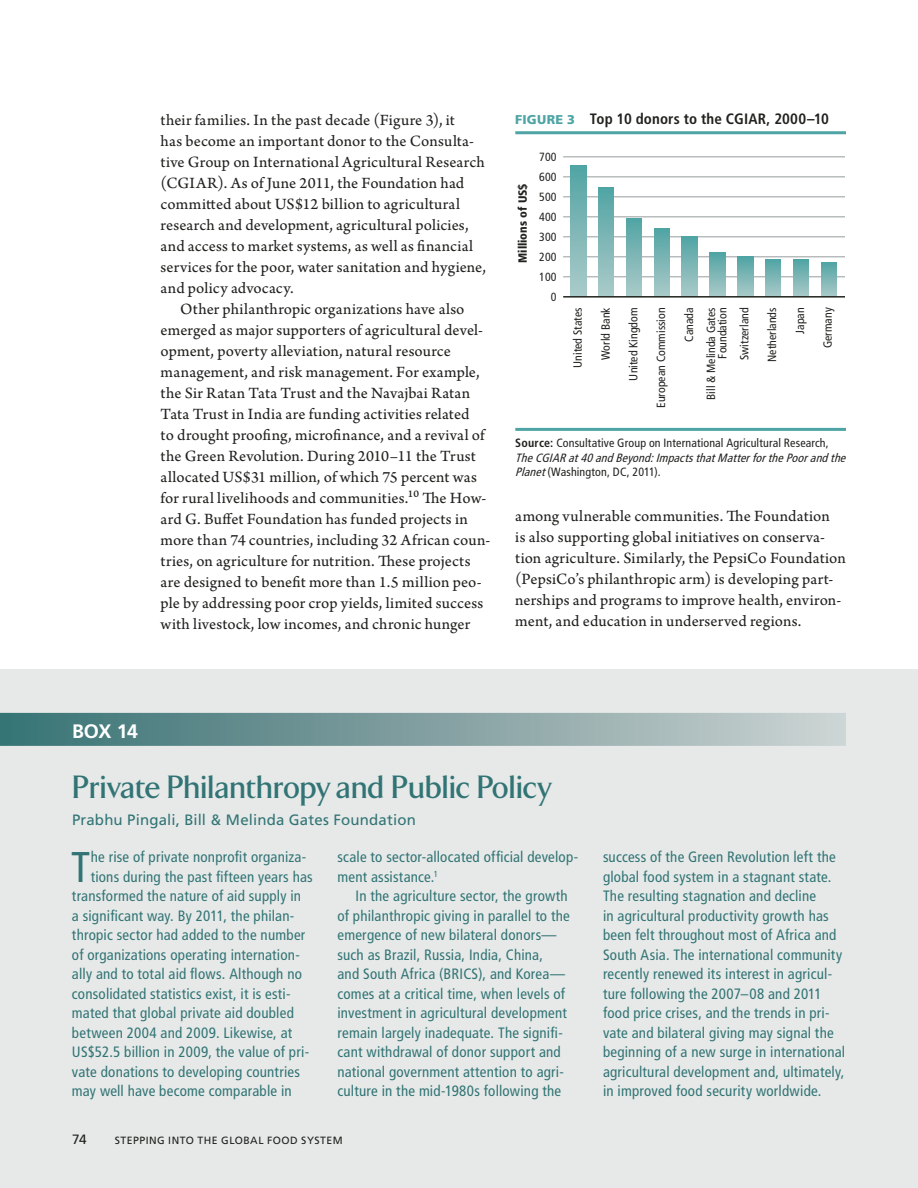
<style>
.page{position:relative;width:918px;height:1188px;background:#fff}
.page>*{position:absolute;margin:0;border:0;box-sizing:border-box;transform-origin:0 0}
.t1{font:condensed 42.9px "Frutiger LT Std";color:#327475}
.t2{font:33px "TF Arrow Demi";letter-spacing:-.005em;color:#327475}
.t3{font:700 19.5px "Frutiger LT Std";color:#fff}
.t4{font:16.5px/21px "Arno Pro Sm Text";letter-spacing:.005em;color:#20221d}
.t5{font:condensed 15px/19.5px "Frutiger LT Std";letter-spacing:.015em;color:#327475}
.t6{font:15px "Frutiger LT Std";letter-spacing:.01em;color:#327475}
.t7{font:700 condensed 15px "Frutiger LT Std";letter-spacing:.01em;color:#20221d}
.t8{font:13.5px "Frutiger LT Std";color:#20221d}
.t9{font:condensed 12px/14.2px "Frutiger LT Std";letter-spacing:.01em;color:#20221d}
.t10{font:condensed 11.85px/22.2px "Frutiger LT Std";color:#20221d;text-align:right}
.t11{font:900 condensed 11.85px "Frutiger LT Std";color:#20221d}
.t12{font:10.5px "Frutiger LT Std";letter-spacing:.05em;color:#20221d}
.s1{font-weight:900;font-stretch:normal;font-size:12.75px;color:#4ea4a4}
.s2{font-weight:700}
.s3{font-style:italic}
</style>
<div class="page">
<hr style="left:515px;top:131px;width:331px;height:3px;background:#4ea4a4">
<hr style="left:515px;top:428px;width:331px;height:3px;background:#4ea4a4">
<hr style="left:563px;top:276px;width:282px;height:1px;background:#959c9d">
<hr style="left:563px;top:256px;width:282px;height:1px;background:#959c9d">
<hr style="left:563px;top:236px;width:282px;height:1px;background:#959c9d">
<hr style="left:563px;top:216px;width:282px;height:1px;background:#959c9d">
<hr style="left:563px;top:196px;width:282px;height:1px;background:#959c9d">
<hr style="left:563px;top:176px;width:282px;height:1px;background:#959c9d">
<hr style="left:563px;top:156px;width:282px;height:1px;background:#959c9d">
<svg style="left:821px;top:262px;width:16px;height:34px"></svg>
<svg style="left:793px;top:260px;width:16px;height:36px"></svg>
<svg style="left:766px;top:259px;width:15px;height:37px"></svg>
<svg style="left:738px;top:257px;width:15px;height:39px"></svg>
<svg style="left:710px;top:253px;width:15px;height:43px"></svg>
<svg style="left:682px;top:237px;width:15px;height:59px"></svg>
<svg style="left:654px;top:229px;width:15px;height:67px"></svg>
<div style="left:626px;top:218px;width:16px;height:79px;background:linear-gradient(to bottom,#52a4a4,#accbc9)"></div>
<svg style="left:599px;top:188px;width:15px;height:108px;background:#7eb7b6"></svg>
<svg style="left:571px;top:166px;width:15px;height:130px;background:#7eb7b6"></svg>
<hr style="left:563px;top:296px;width:282px;height:2px;background:#20221d">
<div style="left:0;top:669px;width:918px;height:519px;background:#e6e9e8"></div>
<div style="left:0;top:713px;width:846px;height:33px;background:linear-gradient(to right,#377173,#ccd1d1)"></div>
<p class="t4" style="left:161px;top:110px;width:327px">their families. In the past decade (Figure 3), it<br>has become an important donor to the Consulta&shy;tive Group on International Agricultural Research (CGIAR). As of June 2011, the Foundation had committed about US$12 billion to agricultural research and development, agricultural policies, and access to market systems, as well as financial services for the poor, water sanitation and hygiene, and policy advocacy.</p>
<p class="t4" style="left:161px;top:299px;width:331px;text-indent:20px">Other philanthropic organizations have also emerged as major supporters of agricultural devel&shy;opment, poverty alleviation, natural resource management, and risk management. For example, the Sir Ratan Tata Trust and the Navajbai Ratan Tata Trust in India are funding activities related<br>to drought proofing, microfinance, and a revival of the Green Revolution. During 2010–11 the Trust allocated US$31 million, of which 75 percent was for rural livelihoods and communities.10 The How&shy;ard G. Buffet Foundation has funded projects in more than 74 countries, including 32 African coun&shy;tries, on agriculture for nutrition. These projects are designed to benefit more than 1.5 million peo&shy;ple by addressing poor crop yields, limited success with livestock, low incomes, and chronic hunger</p>
<p class="t7" style="left:515px;top:110px;width:315px"><span class="s1">FIGURE 3</span> Top 10 donors to the CGIAR, 2000–10</p>
<p class="t10" style="left:539px;top:146px;width:19px">700</p>
<p class="t11" style="left:516px;top:263px;width:81px;rotate:-90deg">Millions of US$</p>
<p class="t10" style="left:539px;top:166px;width:19px">600</p>
<p class="t10" style="left:539px;top:186px;width:19px">500</p>
<p class="t10" style="left:539px;top:206px;width:19px">400</p>
<p class="t10" style="left:539px;top:226px;width:19px">300</p>
<p class="t10" style="left:539px;top:246px;width:19px">200</p>
<p class="t10" style="left:539px;top:266px;width:19px">100</p>
<p class="t10" style="left:551px;top:286px;width:7px">0</p>
<p class="t10" style="left:567px;top:368px;width:62px;rotate:-90deg">United States</p>
<p class="t10" style="left:595px;top:360px;width:54px;rotate:-90deg">World Bank</p>
<p class="t10" style="left:622px;top:381px;width:75px;rotate:-90deg">United Kingdom</p>
<p class="t10" style="left:650px;top:408px;width:102px;rotate:-90deg">European Commission</p>
<p class="t10" style="left:678px;top:400px;width:94px;rotate:-90deg">Canada<br>Bill &amp; Melinda Gates</p>
<p class="t10" style="left:711px;top:360px;width:54px;text-align:left;rotate:-90deg">Foundation<br>Switzerland</p>
<p class="t10" style="left:761px;top:362px;width:56px;rotate:-90deg">Netherlands</p>
<p class="t10" style="left:789px;top:334px;width:28px;rotate:-90deg">Japan</p>
<p class="t10" style="left:817px;top:348px;width:42px;rotate:-90deg">Germany</p>
<p class="t9" style="left:515px;top:436px;width:335px"><span class="s2">Source:</span> Consultative Group on International Agricultural Research,<br><span class="s3">TheCGIARat40andBeyond:ImpactsthatMatterforthePoorandthe<br>Planet</span>(Washington, DC, 2011).</p>
<p class="t4" style="left:515px;top:506px;width:332px">among vulnerable communities. The Foundation<br>is also supporting global initiatives on conserva&shy;tion agriculture. Similarly, the PepsiCo Foundation (PepsiCo’s philanthropic arm) is developing part&shy;nerships and programs to improve health, environ&shy;ment, and education in underserved regions.</p>
<h3 class="t3" style="left:72px;top:719px;width:67px">BOX 14</h3>
<h2 class="t2" style="left:72px;top:769px;width:481px">Private Philanthropy and Public Policy</h2>
<p class="t6" style="left:72px;top:811px;width:345px">Prabhu Pingali, Bill &amp; Melinda Gates Foundation</p>
<h1 class="t1" style="left:71px;top:842px;width:21px">T</h1>
<p class="t5" style="left:91px;top:847px;width:217px">he rise of private nonprofit organiza-</p>
<p class="t5" style="left:337px;top:847px;width:242px">scale to sector-allocated official develop&shy;ment assistance.<sup>1</sup></p>
<p class="t5" style="left:338px;top:886px;width:234px;text-indent:18px">In the agriculture sector, the growth of philanthropic giving in parallel to the emergence of new bilateral donors— such as Brazil, Russia, India, China,<br>and South Africa (BRICS), and Korea— comes at a critical time, when levels of investment in agricultural development remain largely inadequate. The signifi&shy;cant withdrawal of donor support and national government attention to agri&shy;culture in the mid-1980s following the</p>
<p class="t5" style="left:91px;top:867px;width:223px">tions during the past fifteen years has</p>
<p class="t5" style="left:72px;top:886px;width:231px">transformed the nature of aid supply in</p>
<p class="t5" style="left:72px;top:906px;width:224px">a significant way. By 2011, the philan-</p>
<p class="t5" style="left:72px;top:925px;width:235px">thropic sector had added to the number</p>
<p class="t5" style="left:72px;top:945px;width:229px">of organizations operating internation-</p>
<p class="t5" style="left:72px;top:964px;width:232px">ally and to total aid flows. Although no</p>
<p class="t5" style="left:72px;top:984px;width:220px">consolidated statistics exist, it is esti-</p>
<p class="t5" style="left:72px;top:1003px;width:224px">mated that global private aid doubled</p>
<p class="t5" style="left:72px;top:1023px;width:222px">between 2004 and 2009. Likewise, at</p>
<p class="t5" style="left:72px;top:1042px;width:239px">US$52.5 billion in 2009, the value of pri-</p>
<p class="t5" style="left:72px;top:1062px;width:230px">vate donations to developing countries</p>
<p class="t5" style="left:72px;top:1081px;width:221px">may well have become comparable in</p>
<p class="t8" style="left:72px;top:1132px;width:16px">74</p>
<p class="t12" style="left:115px;top:1134px;width:229px">Steppi ng i nto the Global Food System</p>
<p class="t5" style="left:603px;top:847px;width:244px">success of the Green Revolution left the global food system in a stagnant state.<br>The resulting stagnation and decline<br>in agricultural productivity growth has been felt throughout most of Africa and South Asia. The international community recently renewed its interest in agricul&shy;ture following the 2007–08 and 2011 food price crises, and the trends in pri&shy;vate and bilateral giving may signal the beginning of a new surge in international agricultural development and, ultimately, in improved food security worldwide.</p>
</div>
